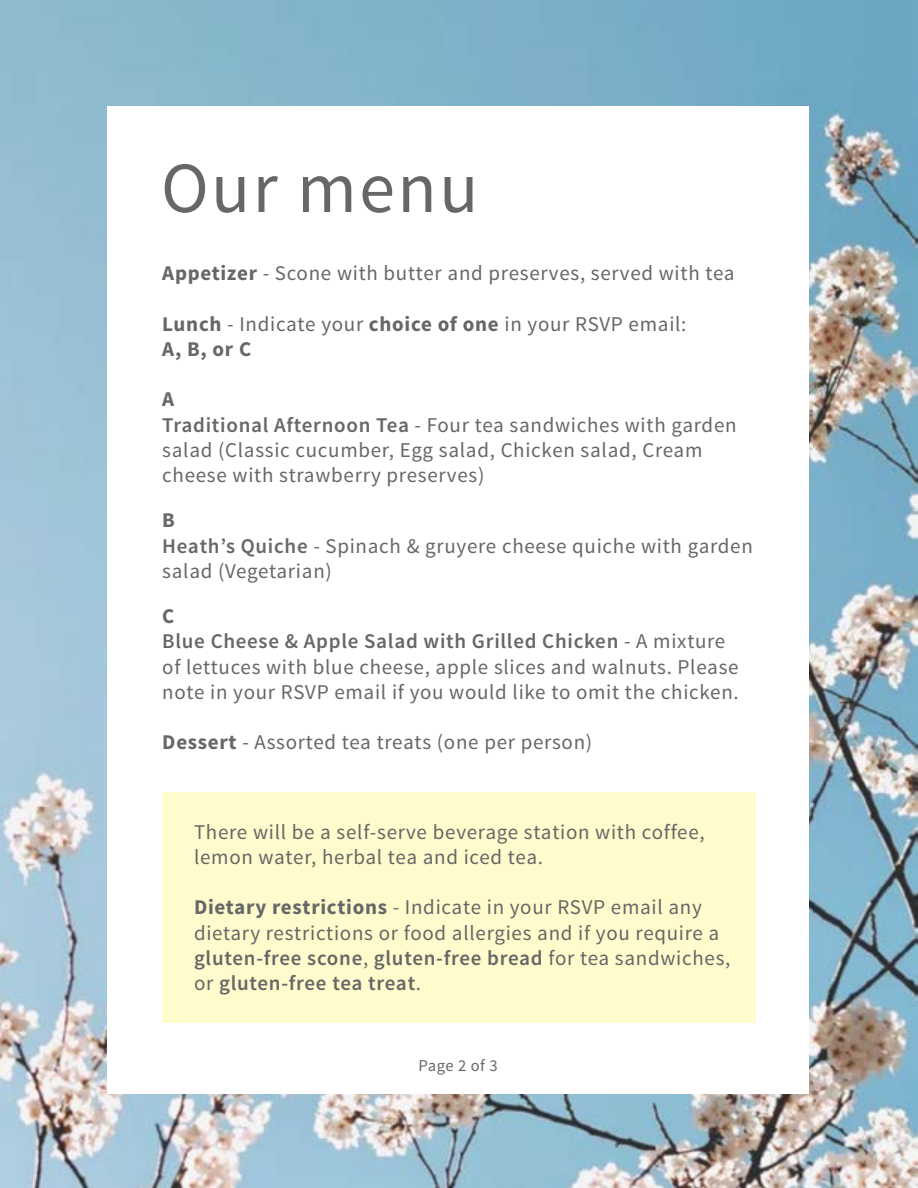
<style>
.page{position:relative;width:918px;height:1188px;background:#fff}
.page>*{position:absolute;margin:0;border:0;box-sizing:border-box;transform-origin:0 0}
.t1{font:72px "Source Sans Pro";letter-spacing:.035em;color:#666767}
.t2{font:21px/25.2px "Source Sans Pro";letter-spacing:.035em;color:#666767}
.t3{font:16.5px "Source Sans Pro";letter-spacing:.025em;color:#666767}
.s1{font-weight:700}
.s2{font-weight:600}
</style>
<div class="page">
<img style="left:0;top:0;width:918px;height:1188px">
<div style="left:107px;top:106px;width:702px;height:987px;background:#fff"></div>
<div style="left:162px;top:792px;width:594px;height:231px;background:#fffbcc"></div>
<h1 class="t1" style="left:161px;top:143px;width:319px">Our menu</h1>
<p class="t2" style="left:162px;top:261px;width:574px"><span class="s1">Appetizer</span> - Scone with butter and preserves, served with tea</p>
<p class="t2" style="left:162px;top:312px;width:526px"><span class="s1">Lunch</span> - Indicate your <span class="s1">choice of one</span> in your RSVP email:<br><span class="s1">A, B, or C</span></p>
<p class="t2" style="left:162px;top:387px;width:576px"><span class="s1">A<br></span><span class="s2">Traditional Afternoon Tea</span> - Four tea sandwiches with garden salad (Classic cucumber, Egg salad, Chicken salad, Cream cheese with strawberry preserves)</p>
<p class="t2" style="left:162px;top:508px;width:592px"><span class="s1">B<br></span><span class="s2">Heath’s Quiche</span> - Spinach &amp; gruyere cheese quiche with garden salad (Vegetarian)</p>
<p class="t2" style="left:162px;top:604px;width:578px"><span class="s1">C<br></span><span class="s2">Blue Cheese &amp; Apple Salad with Grilled Chicken</span> - A mixture of lettuces with blue cheese, apple slices and walnuts. Please note in your RSVP email if you would like to omit the chicken.</p>
<p class="t2" style="left:162px;top:730px;width:431px"><span class="s1">Dessert</span> - Assorted tea treats (one per person)</p>
<p class="t2" style="left:194px;top:820px;width:512px">There will be a self-serve beverage station with coffee, lemon water, herbal tea and iced tea.</p>
<p class="t2" style="left:194px;top:895px;width:538px"><span class="s1">Dietary restrictions</span> - Indicate in your RSVP email any dietary restrictions or food allergies and if you require a <span class="s2">gluten-free scone</span>, <span class="s2">gluten-free bread</span> for tea sandwiches, or <span class="s2">gluten-free tea treat</span>.</p>
<p class="t3" style="left:419px;top:1056px;width:81px">Page 2 of 3</p>
</div>
